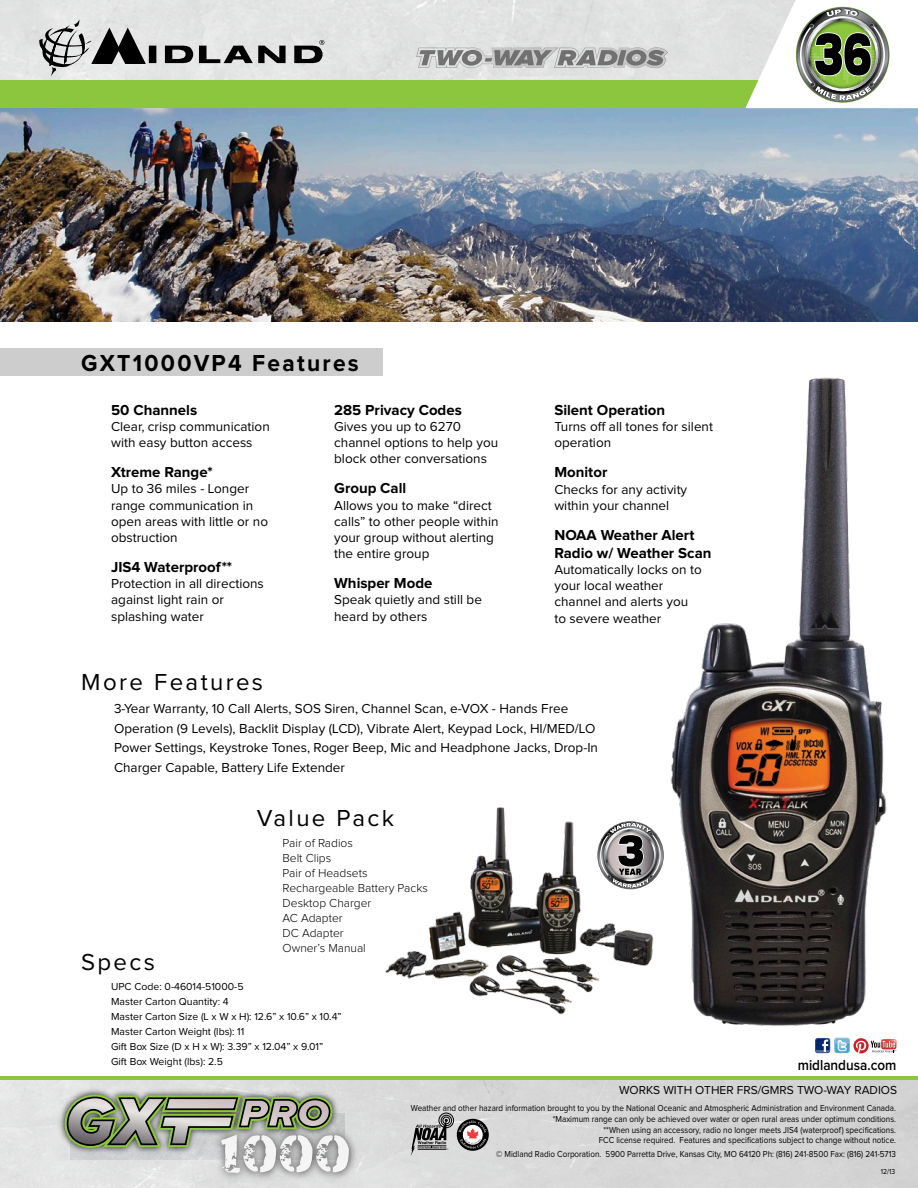
<style>
.page{position:relative;width:918px;height:1188px;background:#fff}
.page>*{position:absolute;margin:0;border:0;box-sizing:border-box;transform-origin:0 0}
.t1{font:54.45px "Armalite Rifle";color:#fff;scale:1.11 1}
.t2{font:24px "Proxima Nova";letter-spacing:.1em;color:#000}
.t3{font:700 24px "Proxima Nova";letter-spacing:.1em;color:#000;scale:.95 1}
.t4{font:700 15px/18px "Proxima Nova";color:#000}
.t5{font:600 15px "Proxima Nova";color:#000;scale:.9 1}
.t6{font:13.5px/16.2px "Proxima Nova";color:#000}
.t7{font:300 12px/15px "Proxima Nova";color:#000}
.t8{font:12px "Proxima Nova";color:#000}
.t9{font:10.5px/15px "Proxima Nova";color:#000}
.t10{font:9px/10.8px "Proxima Nova";color:#000;text-align:right;scale:.9 1}
.t11{font:7.5px "Proxima Nova";color:#000;scale:.9 1}
</style>
<div class="page">
<hr style="left:0;top:1076px;width:918px;height:4px;background:#8cc63e">
<img style="left:71px;top:1113px;width:295px;height:75px">
<img style="left:55px;top:1084px;width:289px;height:75px">
<svg style="left:62px;top:1092px;width:273px;height:60px;background:#929a85"></svg>
<div style="left:0;top:349px;width:383px;height:27px;background:#cdcdcd"></div>
<img style="left:0;top:107px;width:918px;height:215px">
<img style="left:385px;top:807px;width:269px;height:208px">
<img style="left:663px;top:377px;width:224px;height:662px">
<div style="left:0;top:80px;width:881px;height:27px;background:#8cc63e"></div>
<svg style="left:416px;top:47px;width:252px;height:21px;background:#a8a8a9"></svg>
<svg style="left:39px;top:19px;width:285px;height:58px;background:#b7b7b8"></svg>
<svg style="left:745px;top:0;width:173px;height:108px"></svg>
<svg style="left:598px;top:822px;width:65px;height:67px"></svg>
<svg style="left:815px;top:1038px;width:15px;height:15px"></svg>
<svg style="left:816px;top:1038px;width:80px;height:15px"></svg>
<svg style="left:457px;top:1119px;width:32px;height:32px"></svg>
<svg style="left:410px;top:1113px;width:76px;height:44px;background:#9e9a9b"></svg>
<h2 class="t3" style="left:81px;top:352px;width:294px">GXT1000VP4 Features</h2>
<p class="t4" style="left:111px;top:401px;width:88px">50 Channels</p>
<p class="t6" style="left:111px;top:419px;width:160px">Clear, crisp communication with easy button access</p>
<p class="t4" style="left:111px;top:464px;width:103px">Xtreme Range*</p>
<p class="t6" style="left:111px;top:481px;width:158px">Up to 36 miles - Longer range communication in open areas with little or no obstruction</p>
<p class="t4" style="left:111px;top:559px;width:123px">JIS4 Waterproof**</p>
<p class="t6" style="left:111px;top:576px;width:154px">Protection in all directions against light rain or splashing water</p>
<p class="t4" style="left:334px;top:401px;width:129px">285 Privacy Codes</p>
<p class="t6" style="left:334px;top:419px;width:165px">Gives you up to 6270 channel options to help you block other conversations</p>
<p class="t4" style="left:334px;top:480px;width:74px">Group Call</p>
<p class="t6" style="left:334px;top:498px;width:166px">Allows you to make “direct calls” to other people within your group without alerting the entire group</p>
<p class="t4" style="left:334px;top:575px;width:100px">Whisper Mode</p>
<p class="t6" style="left:334px;top:592px;width:149px">Speak quietly and still be heard by others</p>
<h2 class="t2" style="left:81px;top:671px;width:183px">More Features</h2>
<p class="t4" style="left:554px;top:402px;width:112px">Silent Operation</p>
<p class="t6" style="left:554px;top:419px;width:160px">Turns off all tones for silent operation</p>
<p class="t4" style="left:554px;top:464px;width:55px">Monitor</p>
<p class="t6" style="left:554px;top:481px;width:134px">Checks for any activity within your channel</p>
<p class="t4" style="left:554px;top:526px;width:159px">NOAA Weather Alert<br>Radio w/ Weather Scan</p>
<p class="t6" style="left:554px;top:562px;width:149px">Automatically locks on to your local weather channel and alerts you to severe weather</p>
<p class="t6" style="left:114px;top:700px;width:486px;line-height:19.5px">3-Year Warranty, 10 Call Alerts, SOS Siren, Channel Scan, e-VOX - Hands Free Operation (9 Levels), Backlit Display (LCD), Vibrate Alert, Keypad Lock, HI/MED/LO Power Settings, Keystroke Tones, Roger Beep, Mic and Headphone Jacks, Drop-In Charger Capable, Battery Life Extender</p>
<h2 class="t2" style="left:81px;top:951px;width:75px">Specs</h2>
<h2 class="t2" style="left:257px;top:807px;width:139px">Value Pack</h2>
<p class="t7" style="left:283px;top:836px;width:147px">Pair of Radios<br>Belt Clips<br>Pair of Headsets<br>Rechargeable Battery Packs<br>Desktop Charger<br>AC Adapter<br>DC Adapter<br>Owner’s Manual</p>
<p class="t9" style="left:111px;top:979px;width:232px">UPC Code: 0-46014-51000-5<br>Master Carton Quantity: 4<br>Master Carton Size (L x W x H): 12.6” x 10.6” x 10.4” Master Carton Weight (lbs): 11<br>Gift Box Size (D x H x W): 3.39” x 12.04” x 9.01” Gift Box Weight (lbs): 2.5</p>
<p class="t5" style="left:798px;top:1058px;width:111px">midlandusa.com</p>
<p class="t8" style="left:619px;top:1084px;width:279px">WORKS WITH OTHER FRS/GMRS TWO-WAY RADIOS</p>
<h1 class="t1" style="left:220px;top:1133px;width:119px">1000</h1>
<p class="t10" style="left:411px;top:1103px;width:541px">Weather and other hazard information brought to you by the National Oceanic and Atmospheric Administration and Environment Canada. *Maximum range can only be achieved over water or open rural areas under optimum conditions.<br>**When using an accessory, radio no longer meets JIS4 (waterproof) specifications.<br>FCC license required. Features and specifications subject to change without notice.</p>
<p class="t10" style="left:496px;top:1149px;width:446px">© Midland Radio Corporation. 5900 Parretta Drive, Kansas City, MO 64120 Ph: (816) 241-8500 Fax: (816) 241-5713</p>
<p class="t11" style="left:881px;top:1169px;width:17px">12/13</p>
</div>
